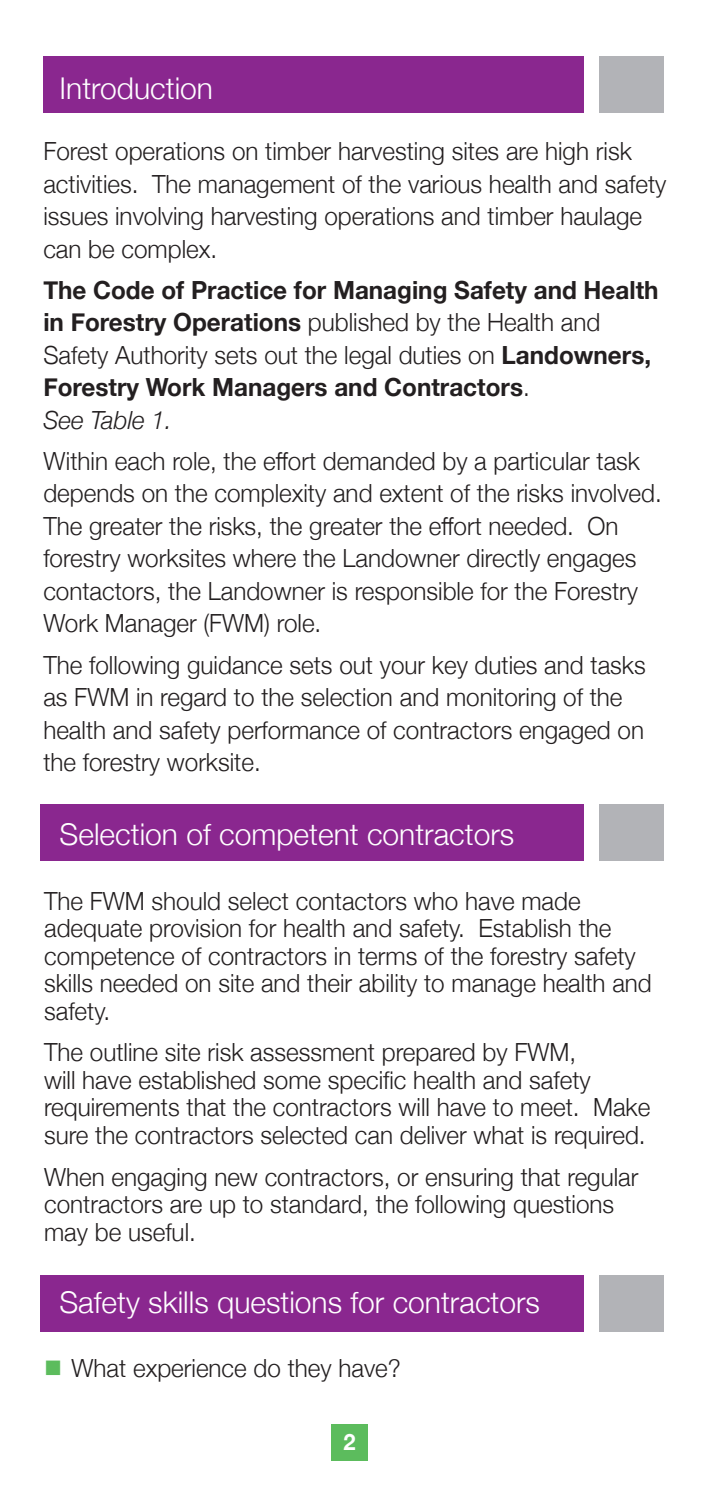
<style>
.page{position:relative;width:701px;height:1492px;background:#fff}
.page>*{position:absolute;margin:0;border:0;box-sizing:border-box;transform-origin:0 0}
.t1{font:300 30px "Helvetica Neue";color:#fff}
.t2{font:300 25px/32.5px "Helvetica Neue";color:#231f20}
.t3{font:700 25px/32.5px "Helvetica Neue";color:#231f20}
.t4{font:700 22.5px "Helvetica Neue";color:#fff}
.s1{font-weight:300}
.s2{font-weight:300;font-style:italic}
.s3{color:#5cbc5d}
</style>
<div class="page">
<div style="left:43px;top:56px;width:541px;height:57px;background:#8a278f"></div>
<div style="left:41px;top:804px;width:543px;height:57px;background:#8a278f"></div>
<div style="left:41px;top:1275px;width:543px;height:56px;background:#8a278f"></div>
<div style="left:599px;top:56px;width:64px;height:57px;background:#b2b3b7"></div>
<div style="left:599px;top:804px;width:64px;height:57px;background:#b2b3b7"></div>
<div style="left:599px;top:1275px;width:64px;height:56px;background:#b2b3b7"></div>
<div style="left:332px;top:1424px;width:36px;height:36px;background:#5cbc5d"></div>
<p class="t1" style="left:60px;top:64px;width:155px">Introduction</p>
<p class="t2" style="left:43px;top:133px;width:625px">Forest operations on timber harvesting sites are high risk activities. The management of the various health and safety issues involving harvesting operations and timber haulage can be complex.</p>
<p class="t3" style="left:43px;top:274px;width:617px">The Code of Practice for Managing Safety and Health in Forestry Operations <span class="s1">published by the Health and Safety Authority sets out the legal duties on</span> Landowners, Forestry Work Managers and Contractors<span class="s1">.<br></span><span class="s2">See Table 1.</span></p>
<p class="t2" style="left:43px;top:443px;width:620px">Within each role, the effort demanded by a particular task depends on the complexity and extent of the risks involved.<br>The greater the risks, the greater the effort needed. On forestry worksites where the Landowner directly engages contactors, the Landowner is responsible for the Forestry Work Manager (FWM) role.</p>
<p class="t2" style="left:43px;top:646px;width:604px">The following guidance sets out your key duties and tasks as FWM in regard to the selection and monitoring of the health and safety performance of contractors engaged on the forestry worksite.</p>
<p class="t1" style="left:60px;top:810px;width:456px">Selection of competent contractors</p>
<p class="t2" style="left:44px;top:885px;width:609px;line-height:27.5px">The FWM should select contactors who have made adequate provision for health and safety. Establish the competence of contractors in terms of the forestry safety skills needed on site and their ability to manage health and safety.</p>
<p class="t2" style="left:44px;top:1037px;width:608px;line-height:27.5px">The outline site risk assessment prepared by FWM,<br>will have established some specific health and safety requirements that the contractors will have to meet. Make sure the contractors selected can deliver what is required.</p>
<p class="t2" style="left:44px;top:1161px;width:596px;line-height:27.5px">When engaging new contractors, or ensuring that regular contractors are up to standard, the following questions may be useful.</p>
<p class="t1" style="left:59px;top:1278px;width:482px">Safety skills questions for contractors</p>
<p class="t2" style="left:44px;top:1349px;width:358px"><span class="s3">■</span> What experience do they have?</p>
<p class="t4" style="left:344px;top:1424px;width:14px">2</p>
</div>
